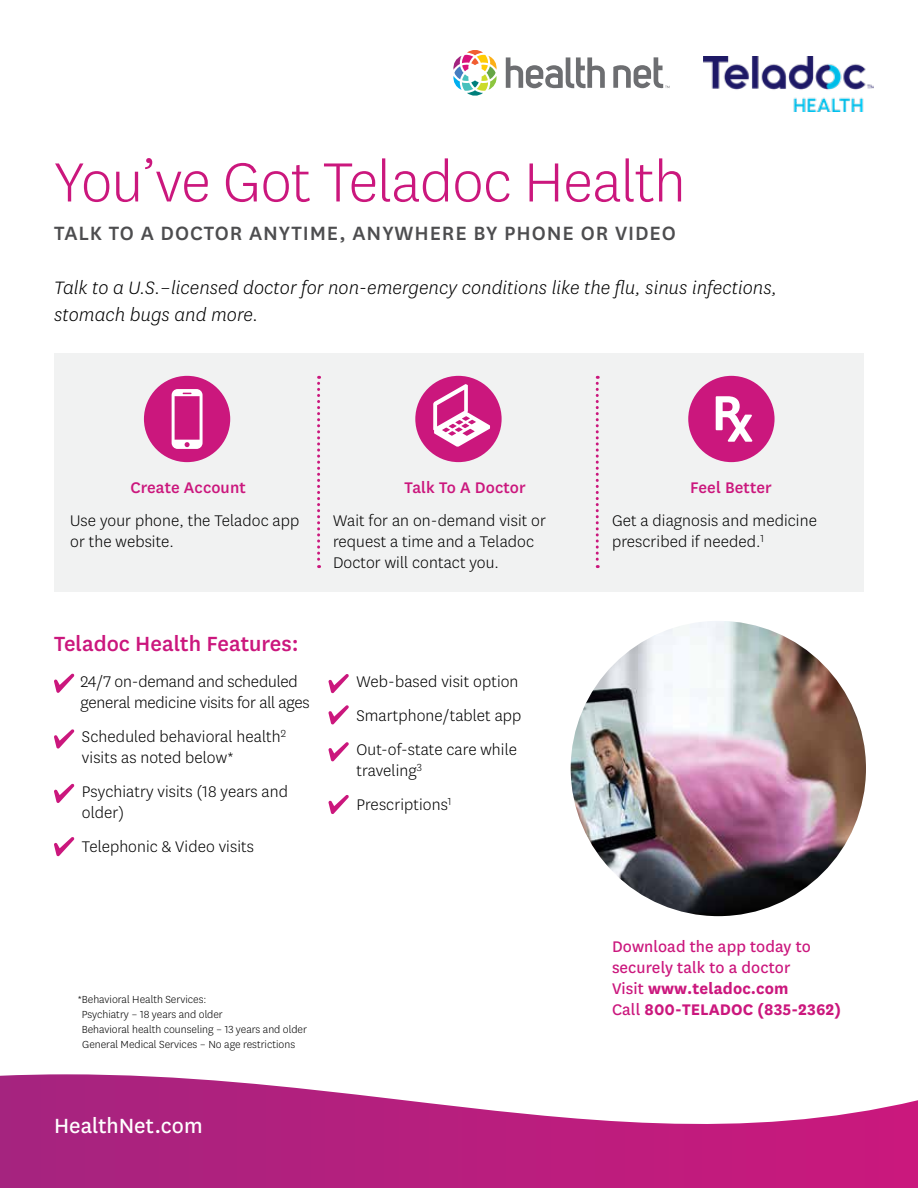
<style>
.page{position:relative;width:918px;height:1188px;background:#fff}
.page>*{position:absolute;margin:0;border:0;box-sizing:border-box;transform-origin:0 0}
.t1{font:300 64.5px "Centene Sans";letter-spacing:-.01em;color:#cb177d}
.t2{font:500 24px "Centene Sans";color:#cb177d}
.t3{font:24px "Centene Sans";color:#fff}
.t4{font:500 22.5px "Centene Sans";letter-spacing:.04em;color:#4d4d4f}
.t5{font:italic 300 21px/27px "Centene Sans";letter-spacing:.005em;color:#000}
.t6{font:300 18px/21px "Centene Sans";letter-spacing:.005em;color:#000}
.t7{font:18px/21px "Centene Sans";letter-spacing:.005em;color:#cb177d}
.t8{font:500 18px "Centene Sans";letter-spacing:.005em;color:#cb177d}
.t9{font:300 12px/15px "Centene Sans";color:#000}
.s1{font-weight:700}
</style>
<div class="page">
<svg style="left:54px;top:729px;width:20px;height:20px"></svg>
<svg style="left:54px;top:784px;width:20px;height:19px"></svg>
<svg style="left:54px;top:837px;width:20px;height:19px"></svg>
<svg style="left:328px;top:674px;width:21px;height:19px"></svg>
<svg style="left:328px;top:705px;width:21px;height:19px"></svg>
<svg style="left:328px;top:742px;width:21px;height:19px"></svg>
<svg style="left:328px;top:795px;width:21px;height:19px"></svg>
<svg style="left:0;top:1074px;width:918px;height:114px"></svg>
<img style="left:704px;top:57px;width:169px;height:55px">
<svg style="left:506px;top:57px;width:99px;height:32px"></svg>
<svg style="left:453px;top:50px;width:44px;height:46px"></svg>
<svg style="left:613px;top:57px;width:56px;height:32px"></svg>
<div style="left:54px;top:353px;width:810px;height:239px;background:#f1f2f2"></div>
<div style="left:144px;top:376px;width:86px;height:86px;background:#cb177d;border-radius:50%"></div>
<svg style="left:172px;top:389px;width:31px;height:60px"></svg>
<div style="left:415px;top:376px;width:87px;height:86px;background:#cb177d;border-radius:50%"></div>
<svg style="left:433px;top:384px;width:57px;height:63px"></svg>
<div style="left:688px;top:376px;width:87px;height:86px;background:#cb177d;border-radius:50%"></div>
<svg style="left:716px;top:396px;width:36px;height:46px"></svg>
<svg style="left:317px;top:376px;width:3px;height:192px"></svg>
<svg style="left:596px;top:376px;width:3px;height:192px"></svg>
<img style="left:571px;top:621px;width:295px;height:295px;border-radius:148px">
<svg style="left:54px;top:674px;width:20px;height:19px"></svg>
<h1 class="t1" style="left:54px;top:142px;width:633px">You’ve Got Teladoc Health</h1>
<p class="t4" style="left:54px;top:218px;width:623px">TALK TO A DOCTOR ANYTIME, ANYWHERE BY PHONE OR VIDEO</p>
<p class="t5" style="left:54px;top:274px;width:724px">Talk to a U.S.–licensed doctor for non-emergency conditions like the flu, sinus infections, stomach bugs and more.</p>
<p class="t8" style="left:130px;top:475px;width:117px">Create Account</p>
<p class="t6" style="left:70px;top:509px;width:231px">Use your phone, the Teladoc app or the website.</p>
<p class="t8" style="left:405px;top:475px;width:123px">Talk To A Doctor</p>
<p class="t6" style="left:333px;top:509px;width:215px">Wait for an on-demand visit or request a time and a Teladoc<br>Doctor will contact you.</p>
<h2 class="t2" style="left:54px;top:628px;width:246px">Teladoc Health Features:</h2>
<p class="t6" style="left:81px;top:670px;width:231px">24/7 on-demand and scheduled general medicine visits for all ages</p>
<p class="t6" style="left:82px;top:725px;width:205px">Scheduled behavioral health<sup>2 </sup>visits as noted below*</p>
<p class="t6" style="left:82px;top:780px;width:208px">Psychiatry visits (18 years and older)</p>
<p class="t6" style="left:82px;top:835px;width:173px">Telephonic &amp; Video visits</p>
<p class="t6" style="left:356px;top:664px;width:167px;line-height:33.9px">Web-based visit option<br>Smartphone/tablet app<br>Out-of-state care while</p>
<p class="t6" style="left:356px;top:753px;width:97px;line-height:34px">traveling<sup>3<br></sup>Prescriptions<sup>1</sup></p>
<p class="t9" style="left:82px;top:991px;width:227px;text-indent:-4px">*Behavioral Health Services:<br>Psychiatry – 18 years and older<br>Behavioral health counseling – 13 years and older General Medical Services – No age restrictions</p>
<h2 class="t3" style="left:54px;top:1109px;width:150px">HealthNet.com</h2>
<p class="t8" style="left:690px;top:475px;width:83px">Feel Better</p>
<p class="t6" style="left:612px;top:509px;width:206px">Get a diagnosis and medicine prescribed if needed.<sup>1</sup></p>
<p class="t7" style="left:612px;top:935px;width:231px">Download the app today to securely talk to a doctor<br>Visit <span class="s1">www.teladoc.com<br></span>Call <span class="s1">800-TELADOC (835-2362)</span></p>
</div>
